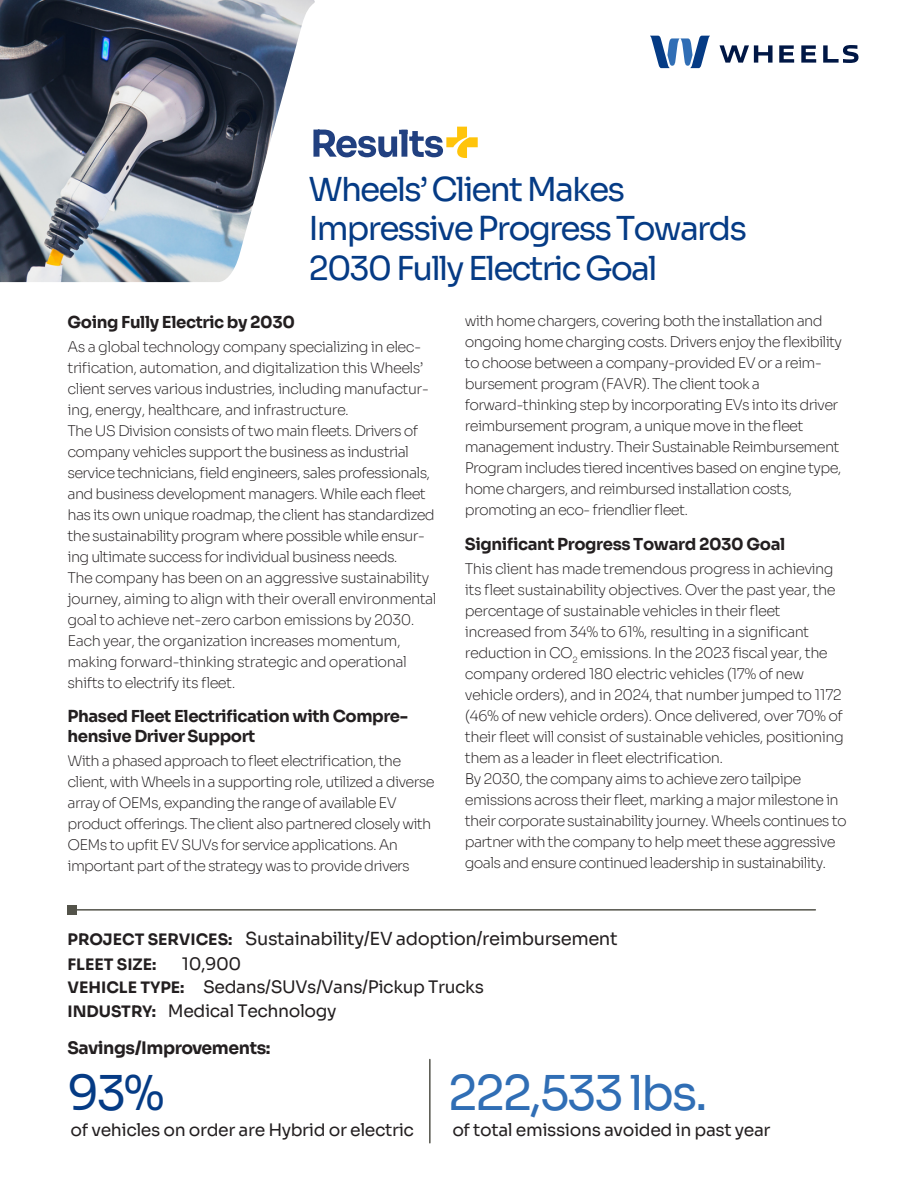
<style>
.page{position:relative;width:918px;height:1188px;background:#fff}
.page>*{position:absolute;margin:0;border:0;box-sizing:border-box;transform-origin:0 0}
.t1{font:48px "Sora";letter-spacing:-.05em;color:#306eb5}
.t2{font:48px "Sora";color:#053b85}
.t3{font:33px/39.6px "Sora";letter-spacing:-.06em;color:#053b85}
.t4{font:18px "Sora";letter-spacing:-.025em;color:#231f20}
.t5{font:17.25px/23.5px "Sora";letter-spacing:-.025em;color:#231f20}
.t6{font:700 17.25px "Sora";letter-spacing:-.025em;color:#231f20}
.t7{font:700 16.5px/19.8px "Sora";letter-spacing:-.025em;color:#231f20}
.t8{font:700 15.75px "Sora";color:#231f20}
.t9{font:200 14.7px/21px "Sora";letter-spacing:-.05em;color:#231f20}
.s1{font-weight:700;font-size:15.75px}
</style>
<div class="page">
<svg style="left:650px;top:36px;width:60px;height:32px"></svg>
<svg style="left:720px;top:45px;width:53px;height:18px"></svg>
<svg style="left:779px;top:45px;width:15px;height:18px"></svg>
<svg style="left:801px;top:45px;width:15px;height:18px"></svg>
<svg style="left:823px;top:45px;width:36px;height:18px"></svg>
<img style="left:0;top:0;width:315px;height:282px">
<svg style="left:313px;top:127px;width:165px;height:31px"></svg>
<hr style="left:72px;top:909px;width:743px;height:2px;background:#53534a">
<div style="left:68px;top:905px;width:9px;height:10px;background:#53534a"></div>
<hr style="left:429px;top:1060px;width:2px;height:83px;background:#53534a">
<h2 class="t3" style="left:309px;top:166px;width:440px">Wheels’ Client Makes<br>Impressive Progress Towards<br>2030 Fully Electric Goal</h2>
<p class="t7" style="left:68px;top:310px;width:229px">Going Fully Electric by 2030</p>
<p class="t9" style="left:68px;top:334px;width:371px">As a global technology company specializing in elec&shy;trification, automation, and digitalization this Wheels’ client serves various industries, including manufactur&shy;ing, energy, healthcare, and infrastructure.<br>The US Division consists of two main fleets. Drivers of company vehicles support the business as industrial service technicians, field engineers, sales professionals, and business development managers. While each fleet has its own unique roadmap, the client has standardized the sustainability program where possible while ensur&shy;ing ultimate success for individual business needs.<br>The company has been on an aggressive sustainability journey, aiming to align with their overall environmental goal to achieve net-zero carbon emissions by 2030.<br>Each year, the organization increases momentum, making forward-thinking strategic and operational shifts to electrify its fleet.</p>
<p class="t7" style="left:68px;top:705px;width:342px">Phased Fleet Electrification with Compre&shy;hensive Driver Support</p>
<p class="t9" style="left:68px;top:749px;width:369px">With a phased approach to fleet electrification, the client, with Wheels in a supporting role, utilized a diverse array of OEMs, expanding the range of available EV product offerings. The client also partnered closely with OEMs to upfit EV SUVs for service applications. An important part of the strategy was to provide drivers</p>
<p class="t9" style="left:465px;top:309px;width:379px">with home chargers, covering both the installation and ongoing home charging costs. Drivers enjoy the flexibility to choose between a company-provided EV or a reim&shy;bursement program (FAVR). The client took a forward-thinking step by incorporating EVs into its driver reimbursement program, a unique move in the fleet management industry. Their Sustainable Reimbursement Program includes tiered incentives based on engine type, home chargers, and reimbursed installation costs, promoting an eco- friendlier fleet.</p>
<p class="t7" style="left:465px;top:533px;width:322px">Significant Progress Toward 2030 Goal</p>
<p class="t9" style="left:465px;top:557px;width:383px">This client has made tremendous progress in achieving its fleet sustainability objectives. Over the past year, the percentage of sustainable vehicles in their fleet increased from 34% to 61%, resulting in a significant reduction in CO<sub>2</sub> emissions. In the 2023 fiscal year, the company ordered 180 electric vehicles (17% of new vehicle orders), and in 2024, that number jumped to 1172 (46% of new vehicle orders). Once delivered, over 70% of their fleet will consist of sustainable vehicles, positioning them as a leader in fleet electrification.<br>By 2030, the company aims to achieve zero tailpipe emissions across their fleet, marking a major milestone in their corporate sustainability journey. Wheels continues to partner with the company to help meet these aggressive goals and ensure continued leadership in sustainability.</p>
<p class="t4" style="left:68px;top:923px;width:552px"><span class="s1">PROJECT SERVICES:</span> Sustainability/EV adoption/reimbursement</p>
<p class="t8" style="left:68px;top:951px;width:90px">FLEET SIZE:</p>
<p class="t5" style="left:68px;top:974px;width:418px"><span class="s1">VEHICLE TYPE:</span> Sedans/SUVs/Vans/Pickup Trucks<br><span class="s1">INDUSTRY:</span> Medical Technology</p>
<p class="t5" style="left:182px;top:950px;width:61px">10,900</p>
<p class="t6" style="left:68px;top:1034px;width:205px">Savings/Improvements:</p>
<h1 class="t2" style="left:67px;top:1053px;width:99px">93%</h1>
<h1 class="t1" style="left:448px;top:1053px;width:262px">222,533 lbs.</h1>
<p class="t5" style="left:71px;top:1117px;width:345px">of vehicles on order are Hybrid or electric</p>
<p class="t5" style="left:452px;top:1117px;width:320px">of total emissions avoided in past year</p>
</div>
